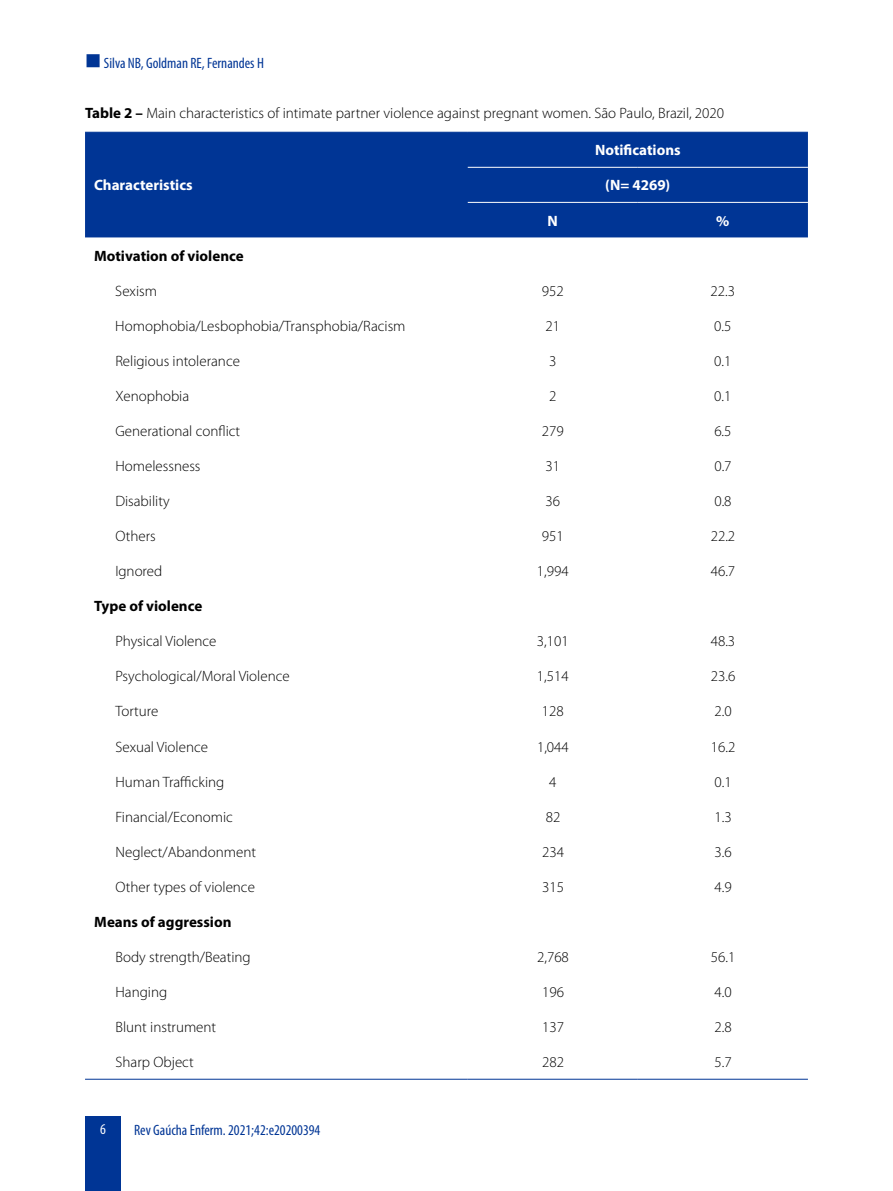
<style>
.page{position:relative;width:893px;height:1191px;background:#fff}
.page>*{position:absolute;margin:0;border:0;box-sizing:border-box;transform-origin:0 0}
.t1{font:300 15px "Myriad Pro";color:#000}
.t2{font:condensed 15px "Myriad Pro";color:#003595}
.t3{font:700 15px "Myriad Pro";color:#000}
.t4{font:700 15px "Myriad Pro";color:#fff}
.t5{font:condensed 15px "Myriad Pro";color:#fff}
.s1{font-weight:700}
</style>
<div class="page">
<div style="left:85px;top:1116px;width:36px;height:75px;background:#003595"></div>
<div style="left:85px;top:133px;width:723px;height:104px;background:#003595"></div>
<hr style="left:85px;top:132px;width:383px;height:1px;background:#003595">
<hr style="left:468px;top:132px;width:170px;height:1px;background:#003595">
<hr style="left:638px;top:132px;width:170px;height:1px;background:#003595">
<hr style="left:468px;top:167px;width:170px;height:1px;background:#fff">
<hr style="left:638px;top:167px;width:170px;height:1px;background:#fff">
<hr style="left:468px;top:202px;width:170px;height:1px;background:#fff">
<hr style="left:638px;top:202px;width:170px;height:1px;background:#fff">
<hr style="left:85px;top:1079px;width:383px;height:1px;background:#003595">
<hr style="left:468px;top:1079px;width:170px;height:1px;background:#003595">
<hr style="left:638px;top:1079px;width:170px;height:1px;background:#003595">
<p class="t2" style="left:104px;top:54px;width:162px">Silva NB, Goldman RE, Fernandes H</p>
<p class="t1" style="left:85px;top:104px;width:641px"><span class="s1">Table 2 –</span> Main characteristics of intimate partner violence against pregnant women. São Paulo, Brazil, 2020</p>
<p class="t4" style="left:94px;top:176px;width:100px">Characteristics</p>
<p class="t4" style="left:595px;top:141px;width:87px">Notifications</p>
<p class="t4" style="left:605px;top:176px;width:67px">(N= 4269)</p>
<p class="t4" style="left:548px;top:211px;width:12px">N</p>
<p class="t4" style="left:716px;top:211px;width:15px">%</p>
<p class="t3" style="left:94px;top:246px;width:151px">Motivation of violence</p>
<p class="t1" style="left:115px;top:282px;width:43px">Sexism</p>
<p class="t1" style="left:542px;top:282px;width:23px">952</p>
<p class="t1" style="left:711px;top:282px;width:26px">22.3</p>
<p class="t1" style="left:115px;top:317px;width:292px">Homophobia/Lesbophobia/Transphobia/Racism</p>
<p class="t1" style="left:545px;top:317px;width:16px">21</p>
<p class="t1" style="left:714px;top:317px;width:19px">0.5</p>
<p class="t1" style="left:115px;top:352px;width:126px">Religious intolerance</p>
<p class="t1" style="left:549px;top:352px;width:9px">3</p>
<p class="t1" style="left:714px;top:352px;width:19px">0.1</p>
<p class="t1" style="left:115px;top:387px;width:75px">Xenophobia</p>
<p class="t1" style="left:549px;top:387px;width:9px">2</p>
<p class="t1" style="left:714px;top:387px;width:19px">0.1</p>
<p class="t1" style="left:115px;top:422px;width:126px">Generational conflict</p>
<p class="t1" style="left:542px;top:422px;width:23px">279</p>
<p class="t1" style="left:714px;top:422px;width:19px">6.5</p>
<p class="t1" style="left:115px;top:457px;width:87px">Homelessness</p>
<p class="t1" style="left:546px;top:457px;width:16px">31</p>
<p class="t1" style="left:714px;top:457px;width:19px">0.7</p>
<p class="t1" style="left:115px;top:492px;width:56px">Disability</p>
<p class="t1" style="left:546px;top:492px;width:16px">36</p>
<p class="t1" style="left:714px;top:492px;width:19px">0.8</p>
<p class="t1" style="left:115px;top:527px;width:42px">Others</p>
<p class="t1" style="left:542px;top:527px;width:23px">951</p>
<p class="t1" style="left:711px;top:527px;width:26px">22.2</p>
<p class="t1" style="left:115px;top:562px;width:48px">Ignored</p>
<p class="t1" style="left:537px;top:562px;width:33px">1,994</p>
<p class="t1" style="left:711px;top:562px;width:26px">46.7</p>
<p class="t3" style="left:94px;top:596px;width:110px">Type of violence</p>
<p class="t1" style="left:115px;top:632px;width:103px">Physical Violence</p>
<p class="t1" style="left:537px;top:632px;width:33px">3,101</p>
<p class="t1" style="left:711px;top:632px;width:26px">48.3</p>
<p class="t1" style="left:115px;top:667px;width:176px">Psychological/Moral Violence</p>
<p class="t1" style="left:537px;top:667px;width:33px">1,514</p>
<p class="t1" style="left:711px;top:667px;width:26px">23.6</p>
<p class="t1" style="left:115px;top:702px;width:44px">Torture</p>
<p class="t1" style="left:542px;top:702px;width:23px">128</p>
<p class="t1" style="left:714px;top:702px;width:19px">2.0</p>
<p class="t1" style="left:115px;top:737px;width:94px">Sexual Violence</p>
<p class="t1" style="left:537px;top:737px;width:33px">1,044</p>
<p class="t1" style="left:711px;top:737px;width:26px">16.2</p>
<p class="t1" style="left:115px;top:772px;width:110px">Human Trafficking</p>
<p class="t1" style="left:549px;top:772px;width:9px">4</p>
<p class="t1" style="left:714px;top:772px;width:19px">0.1</p>
<p class="t1" style="left:115px;top:807px;width:119px">Financial/Economic</p>
<p class="t1" style="left:546px;top:807px;width:16px">82</p>
<p class="t1" style="left:714px;top:807px;width:19px">1.3</p>
<p class="t1" style="left:116px;top:842px;width:142px">Neglect/Abandonment</p>
<p class="t1" style="left:542px;top:842px;width:23px">234</p>
<p class="t1" style="left:714px;top:842px;width:19px">3.6</p>
<p class="t1" style="left:116px;top:877px;width:141px">Other types of violence</p>
<p class="t1" style="left:542px;top:877px;width:23px">315</p>
<p class="t1" style="left:714px;top:877px;width:19px">4.9</p>
<p class="t3" style="left:94px;top:912px;width:139px">Means of aggression</p>
<p class="t1" style="left:116px;top:948px;width:137px">Body strength/Beating</p>
<p class="t1" style="left:537px;top:948px;width:33px">2,768</p>
<p class="t1" style="left:711px;top:948px;width:26px">56.1</p>
<p class="t1" style="left:116px;top:983px;width:53px">Hanging</p>
<p class="t1" style="left:542px;top:983px;width:23px">196</p>
<p class="t1" style="left:714px;top:983px;width:19px">4.0</p>
<p class="t1" style="left:116px;top:1018px;width:102px">Blunt instrument</p>
<p class="t1" style="left:542px;top:1018px;width:23px">137</p>
<p class="t1" style="left:714px;top:1018px;width:19px">2.8</p>
<p class="t1" style="left:116px;top:1053px;width:80px">Sharp Object</p>
<p class="t1" style="left:542px;top:1053px;width:23px">282</p>
<p class="t1" style="left:714px;top:1053px;width:19px">5.7</p>
<p class="t5" style="left:100px;top:1120px;width:7px">6</p>
<p class="t2" style="left:134px;top:1121px;width:188px">Rev Gaúcha Enferm. 2021;42:e20200394</p>
</div>
